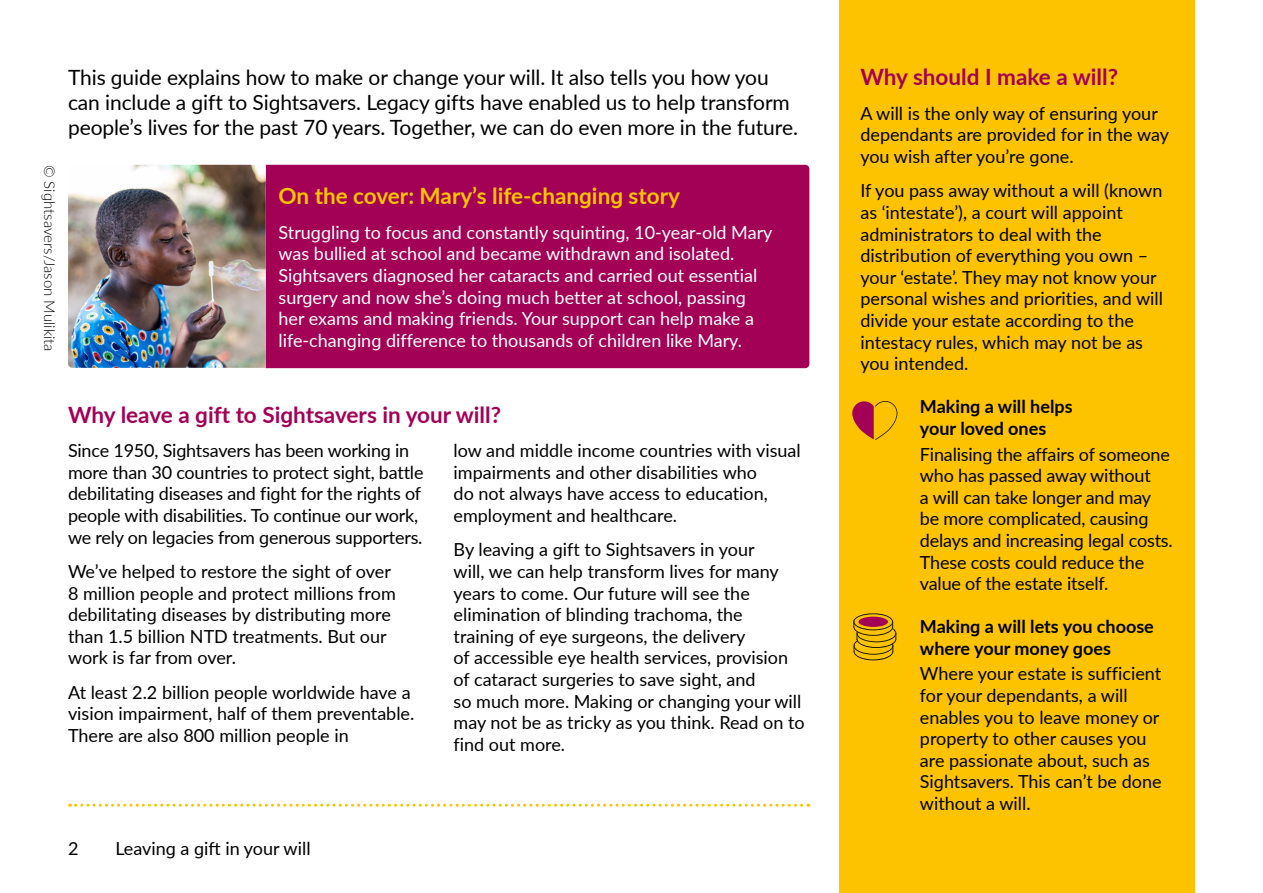
<style>
.page{position:relative;width:1263px;height:893px;background:#fff}
.page>*{position:absolute;margin:0;border:0;box-sizing:border-box;transform-origin:0 0}
.H2_Raspberry{font:700 22.5px "Lato";color:#a30156}
.H2_Raspberry-2{font:700 22.5px "Lato";color:#fdc300}
.P_Standfirst{font:21px/25.2px "Lato";letter-spacing:-.005em;color:#000}
.t1{font:18px/21.6px "Lato";color:#000}
.t2{font:18px/21.6px "Lato";color:#fff}
.t3{font:700 18px/21.6px "Lato";color:#000}
.t4{font:300 15px "Lato";color:#000}
</style>
<div class="page">
<svg style="left:70px;top:804px;width:739px;height:3px"></svg>
<div style="left:839px;top:0;width:356px;height:893px;background:#fdc300"></div>
<div style="left:266px;top:165px;width:543px;height:203px;background:#a30156"></div>
<img style="left:68px;top:165px;width:198px;height:203px">
<svg style="left:852px;top:401px;width:45px;height:39px"></svg>
<svg style="left:853px;top:613px;width:43px;height:47px"></svg>
<p class="t4" style="left:60px;top:165px;width:188px;rotate:90deg">© Sightsavers/Jason Mulikita</p>
<p class="P_Standfirst" style="left:68px;top:64px;width:731px">This guide explains how to make or change your will. It also tells you how you can include a gift to Sightsavers. Legacy gifts have enabled us to help transform people’s lives for the past 70 years. Together, we can do even more in the future.</p>
<h2 class="H2_Raspberry-2" style="left:279px;top:180px;width:403px">On the cover: Mary’s life-changing story</h2>
<p class="t2" style="left:279px;top:221px;width:495px">Struggling to focus and constantly squinting, 10-year-old Mary was bullied at school and became withdrawn and isolated.<br>Sightsavers diagnosed her cataracts and carried out essential surgery and now she’s doing much better at school, passing her exams and making friends. Your support can help make a life-changing difference to thousands of children like Mary.</p>
<h2 class="H2_Raspberry" style="left:68px;top:398px;width:434px">Why leave a gift to Sightsavers in your will?</h2>
<p class="t1" style="left:68px;top:439px;width:357px">Since 1950, Sightsavers has been working in more than 30 countries to protect sight, battle debilitating diseases and fight for the rights of people with disabilities. To continue our work, we rely on legacies from generous supporters.</p>
<p class="t1" style="left:68px;top:560px;width:329px">We’ve helped to restore the sight of over 8 million people and protect millions from debilitating diseases by distributing more than 1.5 billion NTD treatments. But our work is far from over.</p>
<p class="t1" style="left:68px;top:681px;width:348px">At least 2.2 billion people worldwide have a vision impairment, half of them preventable.<br>There are also 800 million people in</p>
<p class="t1" style="left:454px;top:439px;width:349px">low and middle income countries with visual impairments and other disabilities who<br>do not always have access to education, employment and healthcare.</p>
<p class="t1" style="left:454px;top:538px;width:353px">By leaving a gift to Sightsavers in your<br>will, we can help transform lives for many years to come. Our future will see the elimination of blinding trachoma, the training of eye surgeons, the delivery<br>of accessible eye health services, provision of cataract surgeries to save sight, and<br>so much more. Making or changing your will may not be as tricky as you think. Read on to find out more.</p>
<p class="t1" style="left:68px;top:836px;width:12px">2</p>
<p class="t1" style="left:115px;top:836px;width:197px">Leaving a gift in your will</p>
<h2 class="H2_Raspberry" style="left:860px;top:61px;width:259px">Why should I make a will?</h2>
<p class="t1" style="left:860px;top:102px;width:310px">A will is the only way of ensuring your dependants are provided for in the way you wish after you’re gone.</p>
<p class="t1" style="left:860px;top:179px;width:304px">If you pass away without a will (known as ‘intestate’), a court will appoint administrators to deal with the distribution of everything you own – your ‘estate’. They may not know your personal wishes and priorities, and will divide your estate according to the intestacy rules, which may not be as you intended.</p>
<h5 class="t3" style="left:920px;top:395px;width:154px">Making a will helps your loved ones</h5>
<p class="t1" style="left:920px;top:442px;width:254px">Finalising the affairs of someone who has passed away without<br>a will can take longer and may be more complicated, causing delays and increasing legal costs.<br>These costs could reduce the value of the estate itself.</p>
<p class="t3" style="left:920px;top:615px;width:235px">Making a will lets you choose where your money goes</p>
<p class="t1" style="left:920px;top:662px;width:243px">Where your estate is sufficient for your dependants, a will enables you to leave money or property to other causes you are passionate about, such as<br>Sightsavers. This can’t be done without a will.</p>
</div>
